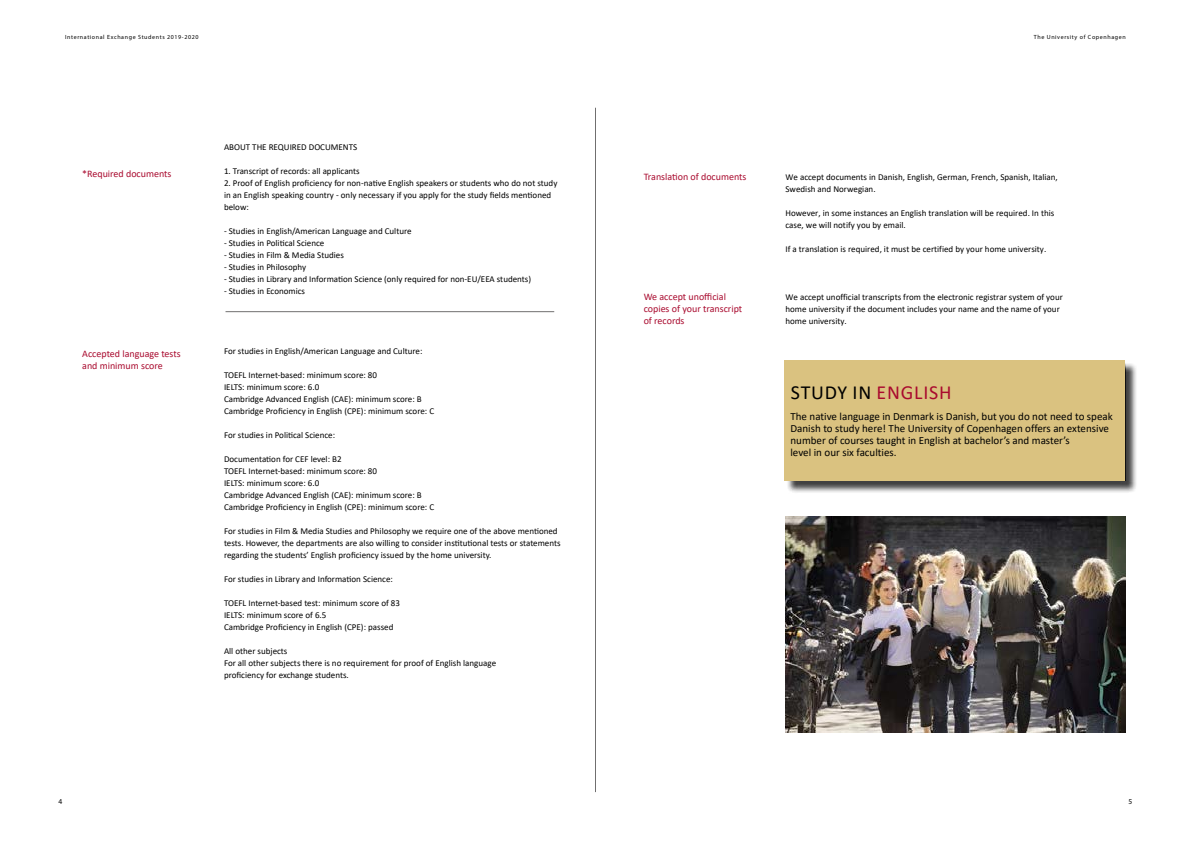
<style>
.page{position:relative;width:1191px;height:842px;background:#fff}
.page>*{position:absolute;margin:0;border:0;box-sizing:border-box;transform-origin:0 0}
.t1{font:20px "Calibri";letter-spacing:.04em;color:#000}
.t2{font:11px/12px "Calibri";color:#000}
.t3{font:10px/12px "Calibri";color:#a90a2e}
.t4{font:9px/12px "Calibri";color:#000}
.t5{font:7.5px "Myriad Pro";color:#000}
.t6{font:6px "Myriad Pro";letter-spacing:.1em;color:#000}
.s1{color:#a90a2e}
</style>
<div class="page">
<hr style="left:225px;top:311px;width:329px;height:1px;background:#706f6f">
<div style="left:786px;top:362px;width:351px;height:131px;background:#000;opacity:.75"></div>
<div style="left:784px;top:360px;width:341px;height:120px;background:#dac280"></div>
<img style="left:785px;top:517px;width:340px;height:216px">
<hr style="left:595px;top:108px;width:1px;height:684px;background:#706f6f">
<p class="t6" style="left:65px;top:33px;width:135px">International Exchange Students 2019-2020</p>
<p class="t6" style="left:1033px;top:33px;width:93px">The University of Copenhagen</p>
<p class="t3" style="left:82px;top:168px;width:91px">*Required documents</p>
<p class="t3" style="left:82px;top:348px;width:100px">Accepted language tests and minimum score</p>
<p class="t4" style="left:224px;top:141px;width:135px">ABOUT THE REQUIRED DOCUMENTS</p>
<p class="t4" style="left:224px;top:165px;width:137px">1. Transcript of records: all applicants</p>
<p class="t4" style="left:224px;top:177px;width:335px">2. Proof of English proficiency for non-native English speakers or students who do not study in an English speaking country - only necessary if you apply for the study fields mentioned below:</p>
<p class="t4" style="left:224px;top:225px;width:189px">- Studies in English/American Language and Culture</p>
<p class="t4" style="left:224px;top:237px;width:102px">- Studies in Political Science</p>
<p class="t4" style="left:224px;top:249px;width:121px">- Studies in Film &amp; Media Studies</p>
<p class="t4" style="left:224px;top:261px;width:84px">- Studies in Philosophy</p>
<p class="t4" style="left:224px;top:273px;width:309px">- Studies in Library and Information Science (only required for non-EU/EEA students)</p>
<p class="t4" style="left:224px;top:285px;width:83px">- Studies in Economics</p>
<p class="t4" style="left:224px;top:345px;width:200px">For studies in English/American Language and Culture:</p>
<p class="t4" style="left:224px;top:369px;width:212px">TOEFL Internet-based: minimum score: 80<br>IELTS: minimum score: 6.0<br>Cambridge Advanced English (CAE): minimum score: B Cambridge Proficiency in English (CPE): minimum score: C</p>
<p class="t4" style="left:224px;top:429px;width:113px">For studies in Political Science:</p>
<p class="t4" style="left:224px;top:453px;width:212px">Documentation for CEF level: B2<br>TOEFL Internet-based: minimum score: 80<br>IELTS: minimum score: 6.0<br>Cambridge Advanced English (CAE): minimum score: B Cambridge Proficiency in English (CPE): minimum score: C</p>
<p class="t4" style="left:224px;top:525px;width:338px">For studies in Film &amp; Media Studies and Philosophy we require one of the above mentioned tests. However, the departments are also willing to consider institutional tests or statements regarding the students’ English proficiency issued by the home university.</p>
<p class="t4" style="left:224px;top:573px;width:170px">For studies in Library and Information Science:</p>
<p class="t4" style="left:224px;top:597px;width:177px">TOEFL Internet-based test: minimum score of 83<br>IELTS: minimum score of 6.5<br>Cambridge Proficiency in English (CPE): passed</p>
<p class="t4" style="left:224px;top:645px;width:274px">All other subjects<br>For all other subjects there is no requirement for proof of English language proficiency for exchange students.</p>
<p class="t3" style="left:643px;top:170px;width:104px">Translation of documents</p>
<p class="t3" style="left:643px;top:290px;width:100px">We accept unofficial copies of your transcript of records</p>
<p class="t4" style="left:785px;top:171px;width:274px">We accept documents in Danish, English, German, French, Spanish, Italian,<br>Swedish and Norwegian.</p>
<p class="t4" style="left:785px;top:207px;width:270px">However, in some instances an English translation will be required. In this case, we will notify you by email.</p>
<p class="t4" style="left:785px;top:243px;width:262px">If a translation is required, it must be certified by your home university.</p>
<p class="t4" style="left:785px;top:291px;width:279px">We accept unofficial transcripts from the electronic registrar system of your home university if the document includes your name and the name of your home university.</p>
<h1 class="t1" style="left:791px;top:379px;width:162px">STUDY IN <span class="s1">ENGLISH</span></h1>
<p class="t2" style="left:790px;top:410px;width:324px">The native language in Denmark is Danish, but you do not need to speak Danish to study here! The University of Copenhagen offers an extensive number of courses taught in English at bachelor’s and master’s<br>level in our six faculties.</p>
<p class="t5" style="left:58px;top:797px;width:5px">4</p>
<p class="t5" style="left:1128px;top:797px;width:5px">5</p>
</div>
